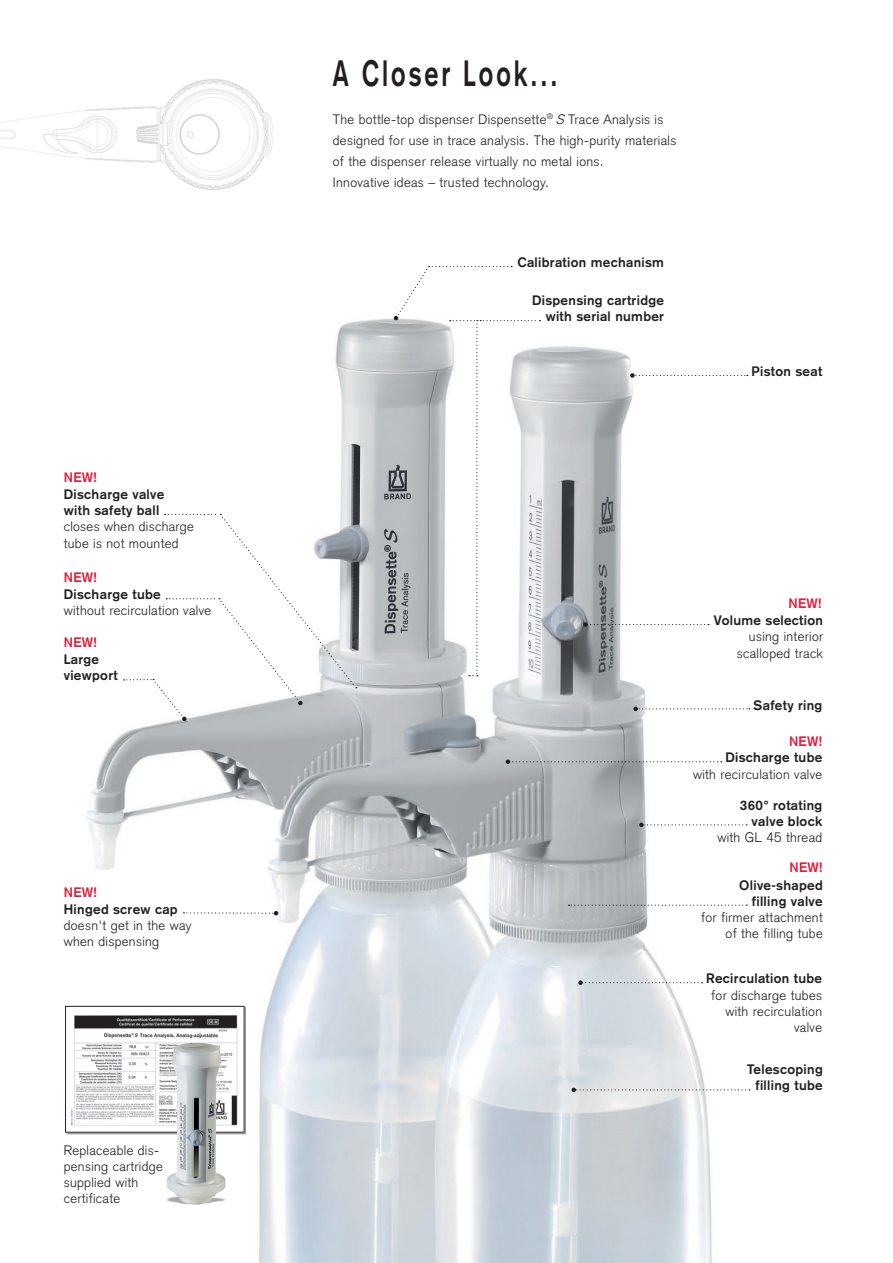
<style>
.page{position:relative;width:893px;height:1263px;background:#fff}
.page>*{position:absolute;margin:0;border:0;box-sizing:border-box;transform-origin:0 0}
.t1{font:700 36px "Akzidenz Grotesk";letter-spacing:.12em;color:#231f20;scale:.7 1}
.t2{font:300 13.5px/16.2px "Akzidenz Grotesk";letter-spacing:.025em;color:#231f20}
.t3{font:700 13.5px/16.2px "Akzidenz Grotesk";letter-spacing:.025em;color:#231f20;text-align:right}
.t4{font:700 13.5px "Akzidenz Grotesk";letter-spacing:.025em;color:#de1e3c}
.s1{font-style:italic}
</style>
<div class="page">
<img style="left:65px;top:317px;width:686px;height:946px">
<div style="left:66px;top:1006px;width:180px;height:128px;background:#231f20;opacity:.5"></div>
<img style="left:67px;top:1008px;width:175px;height:122px">
<div style="left:65px;top:1006px;width:179px;height:126px;border:1px solid #231f20"></div>
<img style="left:165px;top:1043px;width:63px;height:162px">
<img style="left:0;top:79px;width:273px;height:111px">
<svg style="left:571px;top:1088px;width:179px;height:4px"></svg>
<svg style="left:578px;top:980px;width:124px;height:5px"></svg>
<svg style="left:639px;top:823px;width:108px;height:4px"></svg>
<svg style="left:633px;top:707px;width:117px;height:4px"></svg>
<svg style="left:630px;top:373px;width:118px;height:5px"></svg>
<svg style="left:569px;top:905px;width:178px;height:1px"></svg>
<svg style="left:506px;top:759px;width:216px;height:5px"></svg>
<svg style="left:583px;top:622px;width:126px;height:5px"></svg>
<svg style="left:183px;top:911px;width:95px;height:4px"></svg>
<svg style="left:124px;top:514px;width:233px;height:207px"></svg>
<svg style="left:394px;top:266px;width:146px;height:410px"></svg>
<p class="t4" style="left:64px;top:469px;width:35px">NEW!</p>
<p class="t3" style="left:64px;top:486px;width:102px;text-align:left">Discharge valve with safety ball</p>
<p class="t2" style="left:64px;top:519px;width:132px">closes when discharge tube is not mounted</p>
<p class="t4" style="left:64px;top:569px;width:35px">NEW!</p>
<p class="t3" style="left:64px;top:586px;width:98px">Discharge tube</p>
<p class="t2" style="left:64px;top:603px;width:149px">without recirculation valve</p>
<p class="t4" style="left:64px;top:634px;width:35px">NEW!</p>
<p class="t3" style="left:64px;top:651px;width:55px;text-align:left">Large viewport</p>
<p class="t4" style="left:64px;top:884px;width:35px">NEW!</p>
<p class="t3" style="left:64px;top:901px;width:115px">Hinged screw cap</p>
<p class="t2" style="left:64px;top:917px;width:129px">doesn't get in the way when dispensing</p>
<p class="t2" style="left:64px;top:1142px;width:101px">Replaceable dis&shy;pensing cartridge supplied with certificate</p>
<h1 class="t1" style="left:333px;top:52px;width:322px">A Closer Look...</h1>
<p class="t2" style="left:333px;top:109px;width:345px;line-height:21px">The bottle-top dispenser Dispensette<sup>®</sup> <span class="s1">S</span> Trace Analysis is designed for use in trace analysis. The high-purity materials of the dispenser release virtually no metal ions.<br>Innovative ideas – trusted technology.</p>
<p class="t3" style="left:517px;top:254px;width:148px">Calibration mechanism</p>
<p class="t3" style="left:532px;top:292px;width:134px">Dispensing cartridge with serial number</p>
<p class="t3" style="left:752px;top:363px;width:72px">Piston seat</p>
<p class="t4" style="left:788px;top:595px;width:35px">NEW!</p>
<p class="t3" style="left:714px;top:612px;width:111px">Volume selection</p>
<p class="t2" style="left:737px;top:629px;width:88px;text-align:right">using interior scalloped track</p>
<p class="t3" style="left:754px;top:697px;width:70px">Safety ring</p>
<p class="t4" style="left:789px;top:733px;width:35px">NEW!</p>
<p class="t3" style="left:725px;top:749px;width:98px">Discharge tube</p>
<p class="t2" style="left:693px;top:766px;width:131px">with recirculation valve</p>
<p class="t3" style="left:740px;top:797px;width:84px">360° rotating valve block</p>
<p class="t2" style="left:717px;top:829px;width:106px">with GL 45 thread</p>
<p class="t3" style="left:739px;top:877px;width:85px">Olive-shaped filling valve</p>
<p class="t2" style="left:701px;top:909px;width:123px;text-align:right">for firmer attachment of the filling tube</p>
<p class="t4" style="left:789px;top:859px;width:35px">NEW!</p>
<p class="t3" style="left:706px;top:970px;width:117px">Recirculation tube</p>
<p class="t2" style="left:711px;top:987px;width:112px;text-align:right">for discharge tubes with recirculation valve</p>
<p class="t3" style="left:747px;top:1061px;width:77px">Telescoping filling tube</p>
</div>
